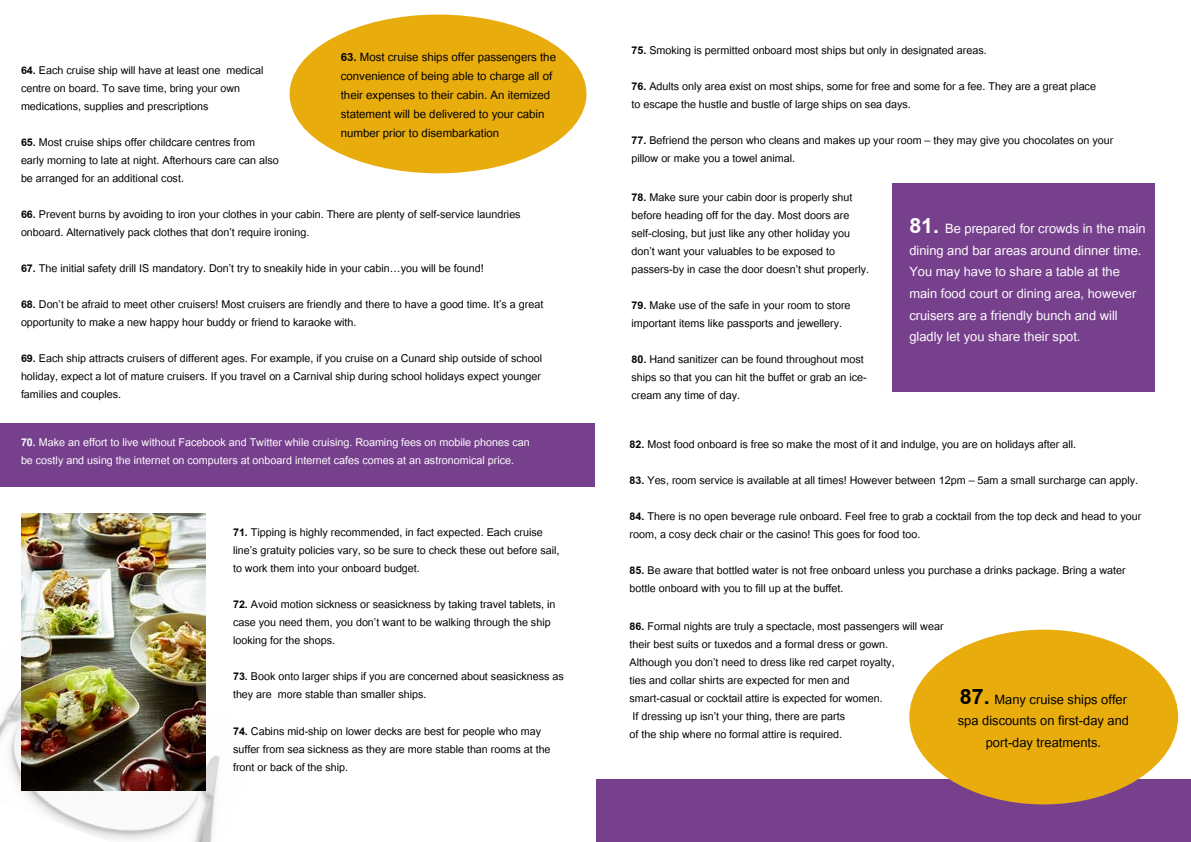
<style>
.page{position:relative;width:1191px;height:842px;background:#fff}
.page>*{position:absolute;margin:0;border:0;box-sizing:border-box;transform-origin:0 0}
.t1{font:18px/21.6px "Utsaah";color:#fff}
.t2{font:18px/21.6px "Utsaah";color:#000;text-align:center}
.t3{font:16px/19.2px "Utsaah";color:#000}
.t4{font:15px/18px "Utsaah";color:#000}
.t5{font:15px/18px "Utsaah";color:#fff}
.s1{font-weight:700}
.s2{font-weight:700;font-size:30px}
</style>
<div class="page">
<img style="left:0;top:688px;width:220px;height:154px">
<div style="left:289px;top:15px;width:297px;height:158px;background:#e8ac0d;border-radius:50%"></div>
<div style="left:0;top:423px;width:595px;height:64px;background:#77408d"></div>
<div style="left:892px;top:183px;width:262px;height:209px;background:#77408d"></div>
<div style="left:596px;top:779px;width:595px;height:63px;background:#77408d"></div>
<div style="left:909px;top:630px;width:269px;height:174px;background:#e8ac0d;border-radius:50%"></div>
<img style="left:21px;top:513px;width:185px;height:277px">
<p class="t3" style="left:341px;top:48px;width:217px"><span class="s1">63.</span> Most cruise ships offer passengers the convenience of being able to charge all of their expenses to their cabin. An itemized statement will be delivered to your cabin number prior to disembarkation</p>
<p class="t4" style="left:21px;top:62px;width:244px"><span class="s1">64.</span> Each cruise ship will have at least one medical centre on board. To save time, bring your own medications, supplies and prescriptions</p>
<p class="t4" style="left:21px;top:134px;width:259px"><span class="s1">65.</span> Most cruise ships offer childcare centres from early morning to late at night. Afterhours care can also be arranged for an additional cost.</p>
<p class="t4" style="left:21px;top:206px;width:501px"><span class="s1">66.</span> Prevent burns by avoiding to iron your clothes in your cabin. There are plenty of self-service laundries onboard. Alternatively pack clothes that don’t require ironing.</p>
<p class="t4" style="left:21px;top:260px;width:464px"><span class="s1">67.</span> The initial safety drill IS mandatory. Don’t try to sneakily hide in your cabin…you will be found!</p>
<p class="t4" style="left:21px;top:296px;width:524px"><span class="s1">68.</span> Don’t be afraid to meet other cruisers! Most cruisers are friendly and there to have a good time. It’s a great opportunity to make a new happy hour buddy or friend to karaoke with.</p>
<p class="t4" style="left:21px;top:350px;width:523px;text-align:justify"><span class="s1">69.</span> Each ship attracts cruisers of different ages. For example, if you cruise on a Cunard ship outside of school holiday, expect a lot of mature cruisers. If you travel on a Carnival ship during school holidays expect younger families and couples.</p>
<p class="t5" style="left:21px;top:435px;width:510px"><span class="s1">70.</span> Make an effort to live without Facebook and Twitter while cruising. Roaming fees on mobile phones can be costly and using the internet on computers at onboard internet cafes comes at an astronomical price.</p>
<p class="t4" style="left:233px;top:525px;width:328px"><span class="s1">71.</span> Tipping is highly recommended, in fact expected. Each cruise line’s gratuity policies vary, so be sure to check these out before sail, to work them into your onboard budget.</p>
<p class="t4" style="left:233px;top:597px;width:324px"><span class="s1">72.</span> Avoid motion sickness or seasickness by taking travel tablets, in case you need them, you don’t want to be walking through the ship looking for the shops.</p>
<p class="t4" style="left:233px;top:669px;width:332px"><span class="s1">73.</span> Book onto larger ships if you are concerned about seasickness as they are more stable than smaller ships.</p>
<p class="t4" style="left:233px;top:723px;width:319px"><span class="s1">74.</span> Cabins mid-ship on lower decks are best for people who may suffer from sea sickness as they are more stable than rooms at the front or back of the ship.</p>
<p class="t4" style="left:631px;top:42px;width:357px"><span class="s1">75.</span> Smoking is permitted onboard most ships but only in designated areas.</p>
<p class="t4" style="left:631px;top:78px;width:466px"><span class="s1">76.</span> Adults only area exist on most ships, some for free and some for a fee. They are a great place to escape the hustle and bustle of large ships on sea days.</p>
<p class="t4" style="left:631px;top:132px;width:483px"><span class="s1">77.</span> Befriend the person who cleans and makes up your room – they may give you chocolates on your pillow or make you a towel animal.</p>
<p class="t4" style="left:631px;top:189px;width:239px"><span class="s1">78.</span> Make sure your cabin door is properly shut before heading off for the day. Most doors are self-closing, but just like any other holiday you don’t want your valuables to be exposed to passers-by in case the door doesn’t shut properly.</p>
<p class="t4" style="left:631px;top:297px;width:221px"><span class="s1">79.</span> Make use of the safe in your room to store important items like passports and jewellery.</p>
<p class="t4" style="left:631px;top:351px;width:237px"><span class="s1">80.</span> Hand sanitizer can be found throughout most ships so that you can hit the buffet or grab an ice&shy;cream any time of day.</p>
<p class="t1" style="left:909px;top:219px;width:238px"><span class="s2">81.</span> Be prepared for crowds in the main dining and bar areas around dinner time.<br>You may have to share a table at the main food court or dining area, however cruisers are a friendly bunch and will gladly let you share their spot.</p>
<p class="t4" style="left:629px;top:436px;width:448px"><span class="s1">82.</span> Most food onboard is free so make the most of it and indulge, you are on holidays after all.</p>
<p class="t4" style="left:629px;top:472px;width:510px"><span class="s1">83.</span> Yes, room service is available at all times! However between 12pm – 5am a small surcharge can apply.</p>
<p class="t4" style="left:629px;top:508px;width:513px"><span class="s1">84.</span> There is no open beverage rule onboard. Feel free to grab a cocktail from the top deck and head to your room, a cosy deck chair or the casino! This goes for food too.</p>
<p class="t4" style="left:629px;top:562px;width:497px"><span class="s1">85.</span> Be aware that bottled water is not free onboard unless you purchase a drinks package. Bring a water bottle onboard with you to fill up at the buffet.</p>
<p class="t4" style="left:629px;top:618px;width:315px"><span class="s1">86.</span> Formal nights are truly a spectacle, most passengers will wear their best suits or tuxedos and a formal dress or gown.<br>Although you don’t need to dress like red carpet royalty,<br>ties and collar shirts are expected for men and<br>smart-casual or cocktail attire is expected for women.<br>If dressing up isn’t your thing, there are parts<br>of the ship where no formal attire is required.</p>
<p class="t2" style="left:957px;top:689px;width:173px"><span class="s2">87.</span> Many cruise ships offer spa discounts on first-day and port-day treatments.</p>
</div>
